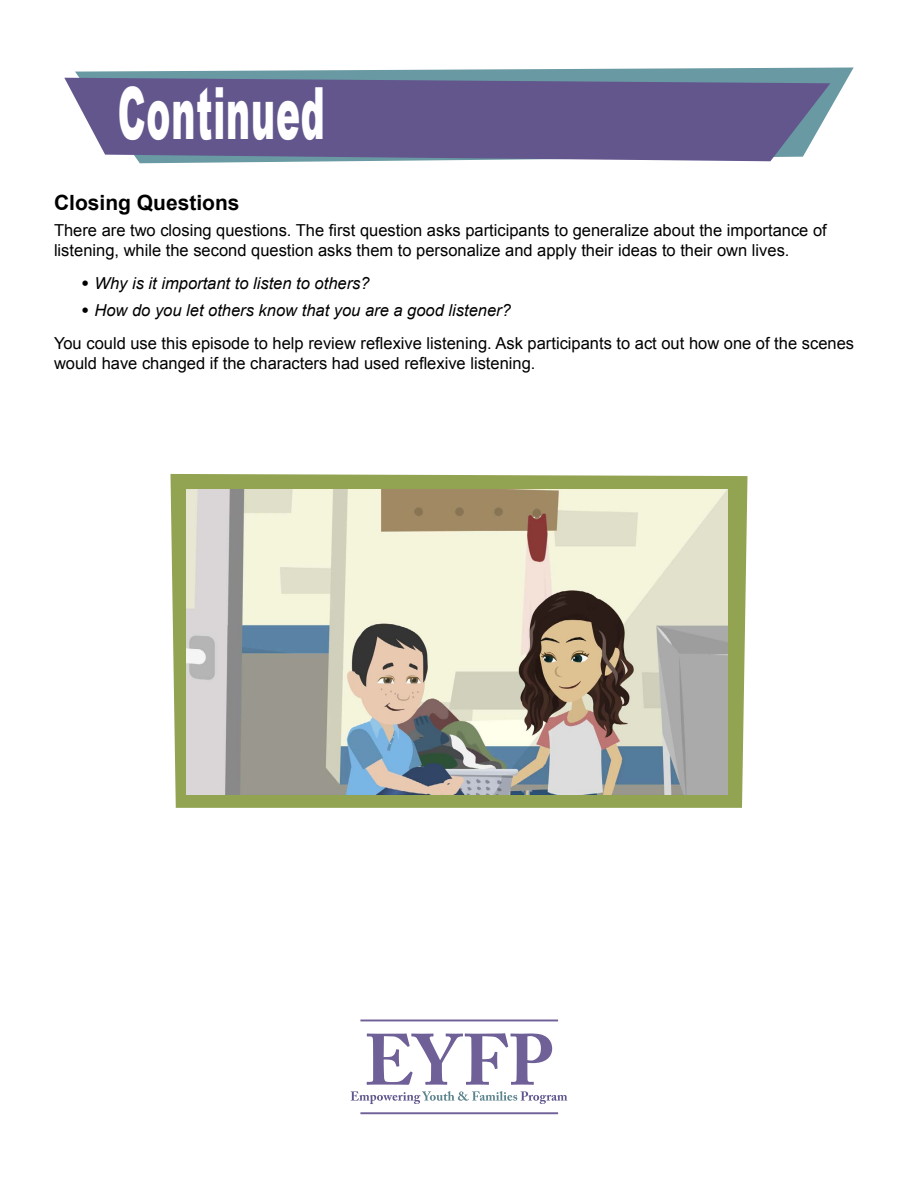
<style>
.page{position:relative;width:918px;height:1188px;background:#fff}
.page>*{position:absolute;margin:0;border:0;box-sizing:border-box;transform-origin:0 0}
.t1{font:900 72px "Arial";letter-spacing:.025em;color:#fff;scale:.5 1}
.Subheading{font:700 21px "Arial";color:#000}
.Opening_Text{font:16.5px/19.8px "Arial";color:#000}
.t2{font:italic 16.5px "Arial";color:#000}
.s1{font-weight:900;font-style:normal}
</style>
<div class="page">
<svg style="left:75px;top:68px;width:779px;height:95px;fill:#6999a2"></svg>
<svg style="left:64px;top:78px;width:766px;height:83px;background:#6a6394"></svg>
<svg style="left:170px;top:474px;width:578px;height:334px;background:#9ead66"></svg>
<img style="left:187px;top:490px;width:541px;height:304px">
<svg style="left:367px;top:1033px;width:185px;height:52px"></svg>
<svg style="left:351px;top:1091px;width:216px;height:13px"></svg>
<hr style="left:360px;top:1020px;width:198px;height:1px;background:#706098">
<hr style="left:360px;top:1112px;width:198px;height:2px;background:#706098">
<h1 class="t1" style="left:118px;top:61px;width:416px">Continued</h1>
<p class="Subheading" style="left:54px;top:188px;width:187px">Closing Questions</p>
<p class="Opening_Text" style="left:54px;top:221px;width:774px">There are two closing questions. The first question asks participants to generalize about the importance of listening, while the second question asks them to personalize and apply their ideas to their own lives.</p>
<p class="t2" style="left:81px;top:273px;width:290px"><span class="s1">•</span> Why is it important to listen to others?</p>
<p class="t2" style="left:81px;top:299px;width:431px"><span class="s1">•</span> How do you let others know that you are a good listener?</p>
<p class="Opening_Text" style="left:54px;top:334px;width:802px">You could use this episode to help review reflexive listening. Ask participants to act out how one of the scenes would have changed if the characters had used reflexive listening.</p>
</div>
